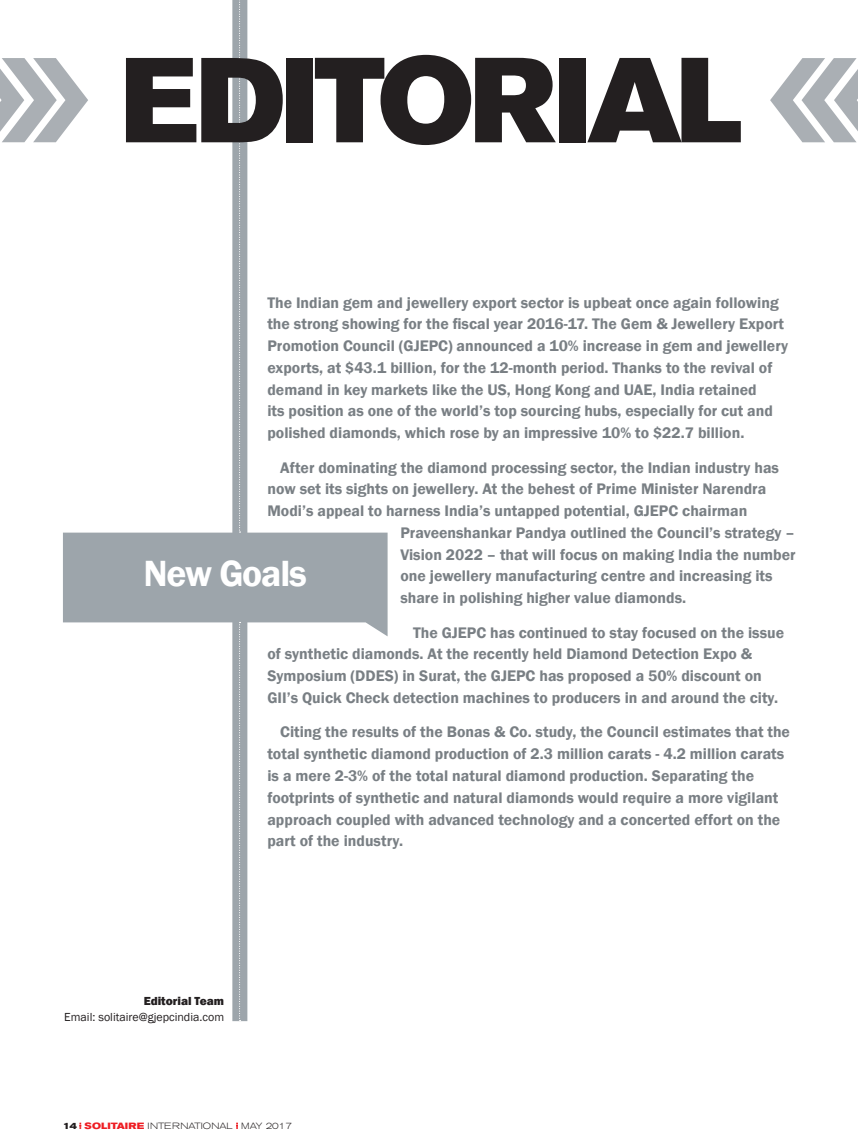
<style>
.page{position:relative;width:858px;height:1147px;background:#fff}
.page>*{position:absolute;margin:0;border:0;box-sizing:border-box;transform-origin:0 0}
.t1{font:119.4px "Akzidenz Grotesk BE Super";letter-spacing:-.035em;color:#231f20}
.t2{font:600 37.5px "Franklin Gothic";letter-spacing:-.03em;color:#fff}
.t3{font:600 15.75px/21.8px "Franklin Gothic";color:#797f84}
.t4{font:12px "Franklin Gothic";color:#231f20}
.t5{font:800 12px "Franklin Gothic";color:#231f20}
.t6{font:300 expanded 9px "Akzidenz Grotesk BE";color:#231f20}
.s1{font-weight:700}
.s2{font-weight:700;color:#ee1d23}
</style>
<div class="page">
<svg style="left:770px;top:58px;width:87px;height:84px"></svg>
<svg style="left:79px;top:1122px;width:2px;height:7px"></svg>
<svg style="left:236px;top:1122px;width:2px;height:7px"></svg>
<svg style="left:0;top:0;width:387px;height:1021px"></svg>
<h1 class="t1" style="left:121px;top:31px;width:621px">EDITORIAL</h1>
<p class="t3" style="left:267px;top:292px;width:522px">The Indian gem and jewellery export sector is upbeat once again following the strong showing for the fiscal year 2016-17. The Gem &amp; Jewellery Export Promotion Council (GJEPC) announced a 10% increase in gem and jewellery exports, at $43.1 billion, for the 12-month period. Thanks to the revival of demand in key markets like the US, Hong Kong and UAE, India retained<br>its position as one of the world’s top sourcing hubs, especially for cut and polished diamonds, which rose by an impressive 10% to $22.7 billion.</p>
<p class="t3" style="left:280px;top:457px;width:500px">After dominating the diamond processing sector, the Indian industry has</p>
<p class="t3" style="left:267px;top:478px;width:500px">now set its sights on jewellery. At the behest of Prime Minister Narendra</p>
<p class="t3" style="left:267px;top:500px;width:481px">Modi’s appeal to harness India’s untapped potential, GJEPC chairman</p>
<p class="t3" style="left:400px;top:522px;width:395px">Praveenshankar Pandya outlined the Council’s strategy –</p>
<p class="t3" style="left:400px;top:544px;width:396px">Vision 2022 – that will focus on making India the number</p>
<p class="t3" style="left:400px;top:565px;width:373px">one jewellery manufacturing centre and increasing its</p>
<p class="t3" style="left:400px;top:587px;width:287px">share in polishing higher value diamonds.</p>
<p class="t3" style="left:267px;top:622px;width:518px;text-indent:146px">The GJEPC has continued to stay focused on the issue of synthetic diamonds. At the recently held Diamond Detection Expo &amp; Symposium (DDES) in Surat, the GJEPC has proposed a 50% discount on GII’s Quick Check detection machines to producers in and around the city.</p>
<p class="t3" style="left:267px;top:721px;width:524px;text-indent:13px">Citing the results of the Bonas &amp; Co. study, the Council estimates that the total synthetic diamond production of 2.3 million carats - 4.2 million carats is a mere 2-3% of the total natural diamond production. Separating the footprints of synthetic and natural diamonds would require a more vigilant approach coupled with advanced technology and a concerted effort on the part of the industry.</p>
<h2 class="t2" style="left:143px;top:550px;width:165px">New Goals</h2>
<p class="t5" style="left:144px;top:993px;width:82px">Editorial Team</p>
<p class="t4" style="left:64px;top:1009px;width:161px">Email: solitaire@gjepcindia.com</p>
<p class="t6" style="left:63px;top:1120px;width:231px"><span class="s1">14</span> <span class="s2">SOLITAIRE</span> INTERNATIONAL may 2017</p>
</div>
